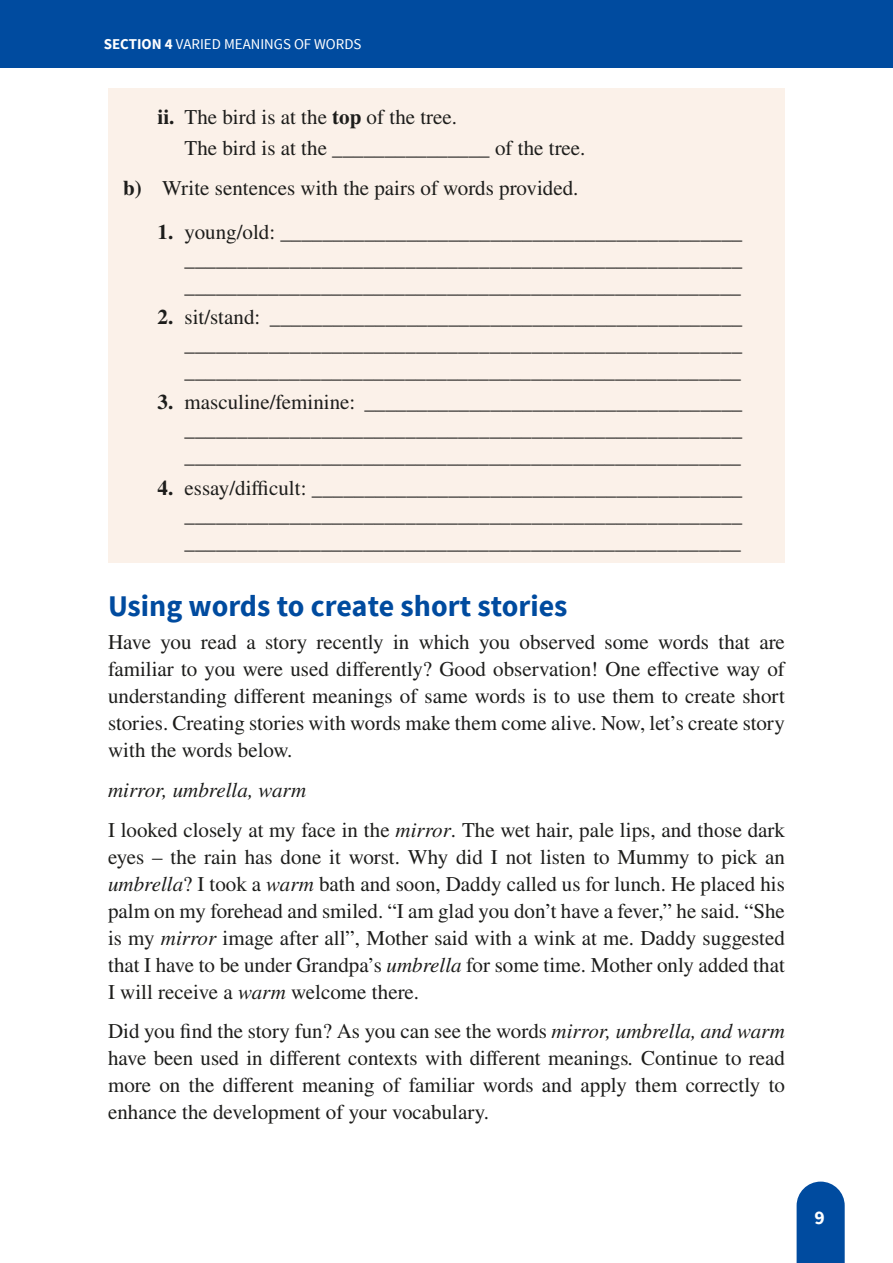
<style>
.page{position:relative;width:893px;height:1263px;background:#fff}
.page>*{position:absolute;margin:0;border:0;box-sizing:border-box;transform-origin:0 0}
.Heading_2{font:700 30px "Source Sans Pro";color:#004b9f}
.Body{font:21px/27px "STIX General";color:#1d1d1b;text-align:justify}
.Activity_Indent_Sub{font:21px/27px "STIX General";color:#1d1d1b;text-align:justify}
.Activity_indent{font:21px "STIX General";color:#1d1d1b}
.Body-2{font:italic 21px "STIX General";color:#1d1d1b}
.t1{font:700 19.5px "Source Sans Pro";color:#fff}
.t2{font:15px "Source Sans Pro";color:#fff}
.s1{font-weight:700}
.s2{font-style:italic}
</style>
<div class="page">
<div style="left:0;top:0;width:893px;height:68px;background:#004b9f"></div>
<svg style="left:797px;top:1181px;width:48px;height:82px;background:#1358a6"></svg>
<div style="left:108px;top:88px;width:677px;height:50px;background:#fbf1e9"></div>
<div style="left:108px;top:119px;width:677px;height:50px;background:#fbf1e9"></div>
<div style="left:108px;top:159px;width:677px;height:50px;background:#fbf1e9"></div>
<div style="left:108px;top:203px;width:677px;height:104px;background:#fbf1e9"></div>
<div style="left:108px;top:289px;width:677px;height:103px;background:#fbf1e9"></div>
<div style="left:108px;top:374px;width:677px;height:103px;background:#fbf1e9"></div>
<div style="left:108px;top:459px;width:677px;height:103px;background:#fbf1e9"></div>
<p class="t2" style="left:104px;top:35px;width:259px"><span class="s1">SECTION 4</span> VARIED MEANINGS OF WORDS</p>
<p class="Activity_Indent_Sub" style="left:158px;top:104px;width:301px"><span class="s1">ii.</span> The bird is at the <span class="s1">top</span> of the tree.</p>
<p class="Activity_Indent_Sub" style="left:185px;top:135px;width:402px">The bird is at the _______________ of the tree.</p>
<p class="Activity_indent" style="left:123px;top:173px;width:457px"><span class="s1">b)</span> Write sentences with the pairs of words provided.</p>
<p class="Activity_Indent_Sub" style="left:185px;top:219px;width:559px;text-indent:-27px"><span class="s1">1.</span> young/old: ____________________________________________ _____________________________________________________ _____________________________________________________</p>
<p class="Activity_Indent_Sub" style="left:185px;top:304px;width:559px;text-indent:-27px"><span class="s1">2.</span> sit/stand: _____________________________________________ _____________________________________________________ _____________________________________________________</p>
<p class="Activity_Indent_Sub" style="left:185px;top:390px;width:559px;text-indent:-27px"><span class="s1">3.</span> masculine/feminine: ____________________________________ _____________________________________________________ _____________________________________________________</p>
<p class="Activity_Indent_Sub" style="left:185px;top:475px;width:559px;text-indent:-27px"><span class="s1">4.</span> essay/difficult: _________________________________________ _____________________________________________________ _____________________________________________________</p>
<p class="Heading_2" style="left:108px;top:586px;width:461px">Using words to create short stories</p>
<p class="Body" style="left:108px;top:629px;width:678px">Have you read a story recently in which you observed some words that are familiar to you were used differently? Good observation! One effective way of understanding different meanings of same words is to use them to create short stories. Creating stories with words make them come alive. Now, let’s create story with the words below.</p>
<p class="Body-2" style="left:108px;top:775px;width:200px">mirror, umbrella, warm</p>
<p class="Body" style="left:108px;top:817px;width:678px">I looked closely at my face in the <span class="s2">mirror</span>. The wet hair, pale lips, and those dark eyes – the rain has done it worst. Why did I not listen to Mummy to pick an <span class="s2">umbrella</span>? I took a <span class="s2">warm</span> bath and soon, Daddy called us for lunch. He placed his palm on my forehead and smiled. “I am glad you don’t have a fever,” he said. “She is my <span class="s2">mirror</span> image after all”, Mother said with a wink at me. Daddy suggested that I have to be under Grandpa’s <span class="s2">umbrella</span> for some time. Mother only added that I will receive a <span class="s2">warm</span> welcome there.</p>
<p class="Body" style="left:108px;top:1019px;width:678px">Did you find the story fun? As you can see the words <span class="s2">mirror, umbrella, and warm </span>have been used in different contexts with different meanings<span class="s2">.</span> Continue to read more on the different meaning of familiar words and apply them correctly to enhance the development of your vocabulary.</p>
<p class="t1" style="left:814px;top:1205px;width:12px">9</p>
</div>
